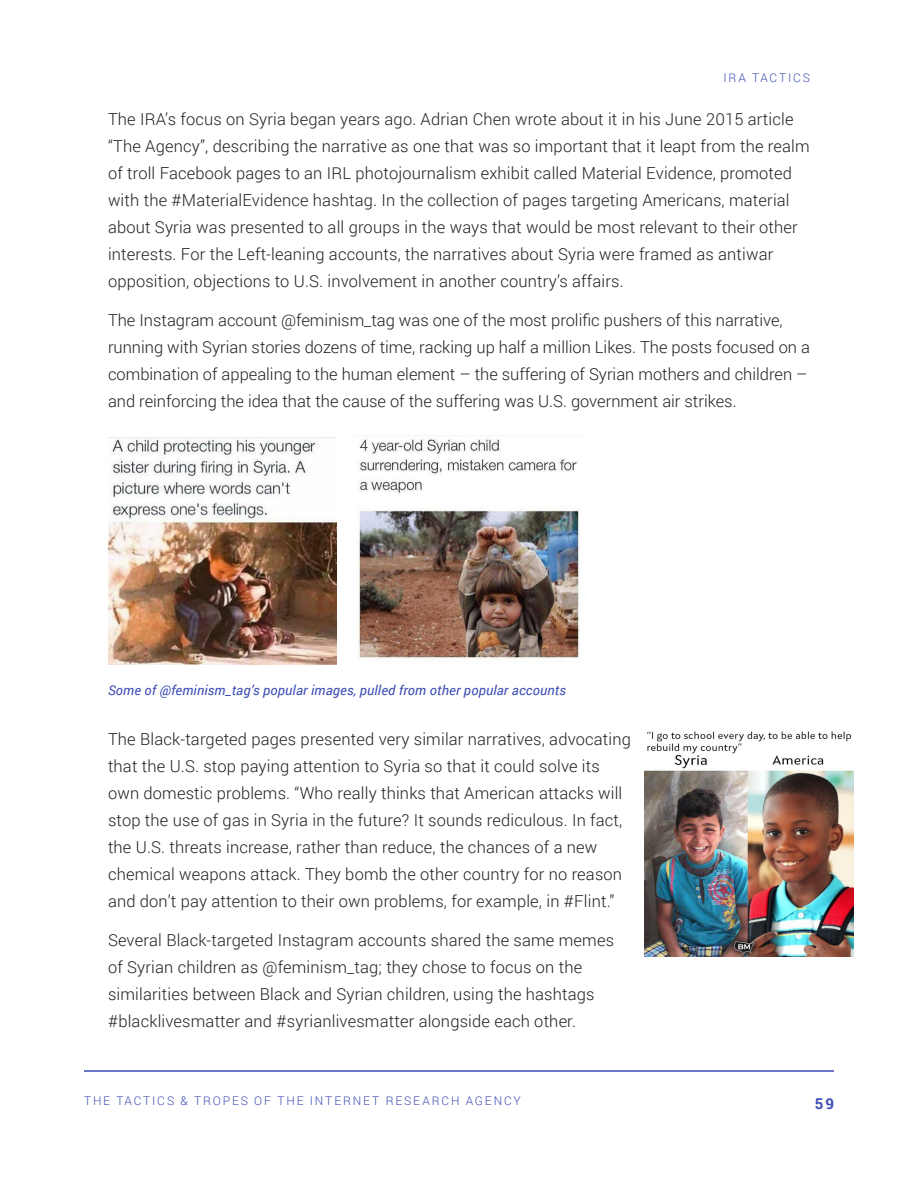
<style>
.page{position:relative;width:918px;height:1188px;background:#fff}
.page>*{position:absolute;margin:0;border:0;box-sizing:border-box;transform-origin:0 0}
.t1{font:300 16.5px/27px "Roboto";letter-spacing:.01em;color:#231f20}
.t2{font:700 15px "Roboto";color:#3d4db5}
.t3{font:italic 13.5px "Roboto";letter-spacing:.01em;color:#3d4db5}
.t4{font:300 12px "Roboto";letter-spacing:.15em;color:#3d4db5}
</style>
<div class="page">
<hr style="left:84px;top:1070px;width:750px;height:2px;background:#3d4db5">
<img style="left:108px;top:437px;width:229px;height:227px">
<img style="left:358px;top:438px;width:221px;height:222px">
<img style="left:644px;top:731px;width:209px;height:226px">
<p class="t4" style="left:723px;top:69px;width:47px">IRA Tactics</p>
<p class="t1" style="left:108px;top:105px;width:703px">The IRA’s focus on Syria began years ago. Adrian Chen wrote about it in his June 2015 article “The Agency”, describing the narrative as one that was so important that it leapt from the realm of troll Facebook pages to an IRL photojournalism exhibit called Material Evidence, promoted with the #MaterialEvidence hashtag. In the collection of pages targeting Americans, material about Syria was presented to all groups in the ways that would be most relevant to their other interests. For the Left-leaning accounts, the narratives about Syria were framed as antiwar opposition, objections to U.S. involvement in another country’s affairs.</p>
<p class="t1" style="left:108px;top:306px;width:704px">The Instagram account @feminism_tag was one of the most prolific pushers of this narrative, running with Syrian stories dozens of time, racking up half a million Likes. The posts focused on a combination of appealing to the human element – the suffering of Syrian mothers and children – and reinforcing the idea that the cause of the suffering was U.S. government air strikes.</p>
<p class="t3" style="left:108px;top:681px;width:460px">Some of @feminism_tag’s popular images, pulled from other popular accounts</p>
<p class="t1" style="left:108px;top:725px;width:525px">The Black-targeted pages presented very similar narratives, advocating that the U.S. stop paying attention to Syria so that it could solve its own domestic problems. “Who really thinks that American attacks will stop the use of gas in Syria in the future? It sounds rediculous. In fact, the U.S. threats increase, rather than reduce, the chances of a new chemical weapons attack. They bomb the other country for no reason and don’t pay attention to their own problems, for example, in #Flint.”</p>
<p class="t1" style="left:108px;top:926px;width:508px">Several Black-targeted Instagram accounts shared the same memes of Syrian children as @feminism_tag; they chose to focus on the similarities between Black and Syrian children, using the hashtags #blacklivesmatter and #syrianlivesmatter alongside each other.</p>
<p class="t4" style="left:84px;top:1093px;width:438px">THE TACTICS &amp; TROPES OF THE INTERNET RESEARCH AGENCY</p>
<p class="t2" style="left:815px;top:1093px;width:21px">59</p>
</div>
